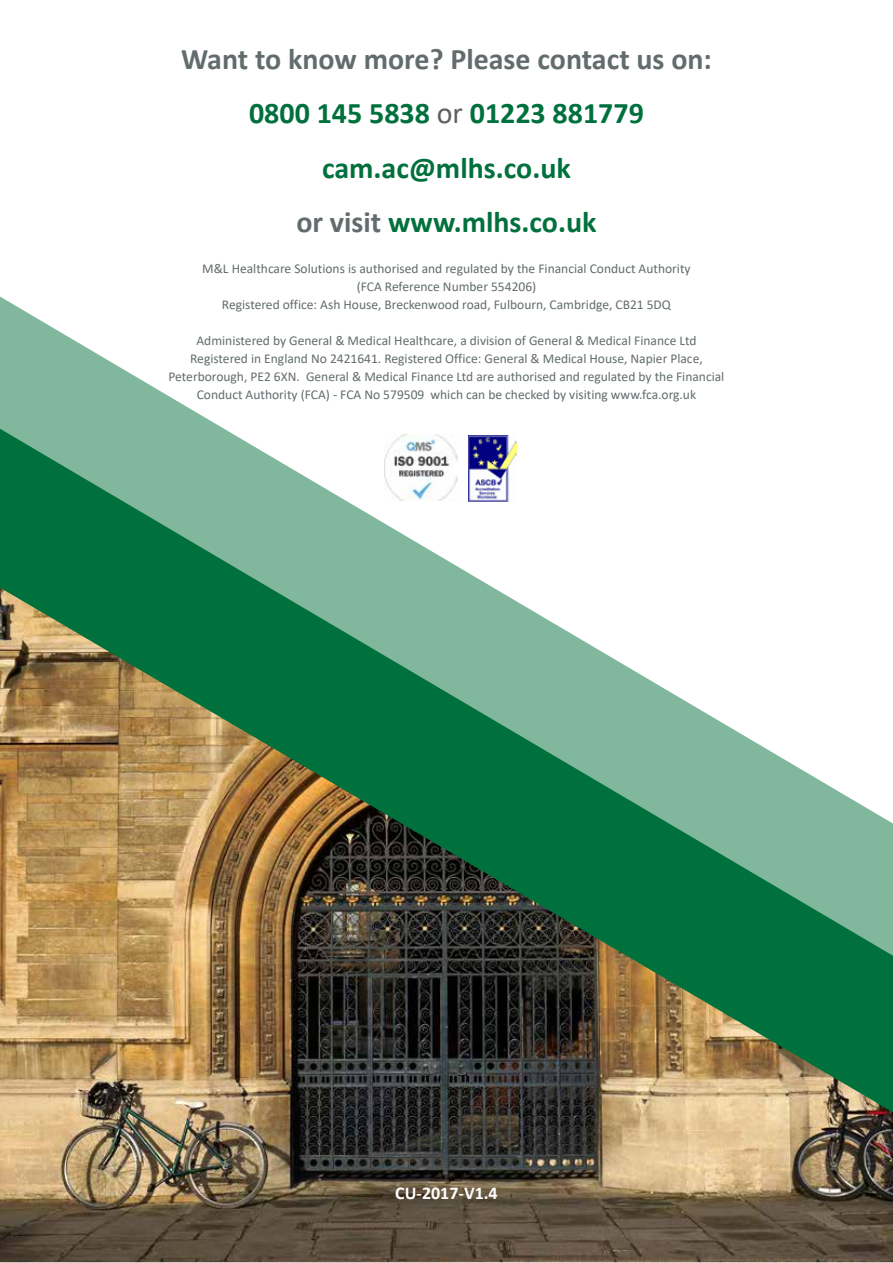
<style>
.page{position:relative;width:893px;height:1263px;background:#fff}
.page>*{position:absolute;margin:0;border:0;box-sizing:border-box;transform-origin:0 0}
.t1{font:700 30px/54.3px "Calibri";color:#00703c;text-align:center}
.t2{font:700 18px "Calibri";color:#fff}
.t3{font:13.5px/18px "Calibri";color:#636c6d;text-align:center}
.s1{color:#636c6d}
.s2{font-weight:400;color:#5e5e5e}
</style>
<div class="page">
<img style="left:0;top:1112px;width:893px;height:150px">
<svg style="left:0;top:296px;width:224px;height:133px;fill:#80b79d"></svg>
<img style="left:0;top:429px;width:893px;height:683px">
<img style="left:384px;top:435px;width:74px;height:66px">
<img style="left:469px;top:436px;width:47px;height:66px">
<h1 class="t1" style="left:181px;top:32px;width:532px"><span class="s1">Want to know more? Please contact us on:<br></span>0800 145 5838 <span class="s2">or</span> 01223 881779 cam.ac@mlhs.co.uk<br><span class="s1">or visit</span> www.mlhs.co.uk</h1>
<p class="t3" style="left:202px;top:260px;width:490px">M&amp;L Healthcare Solutions is authorised and regulated by the Financial Conduct Authority (FCA Reference Number 554206)<br>Registered office: Ash House, Breckenwood road, Fulbourn, Cambridge, CB21 5DQ</p>
<p class="t3" style="left:169px;top:332px;width:557px">Administered by General &amp; Medical Healthcare, a division of General &amp; Medical Finance Ltd Registered in England No 2421641. Registered Office: General &amp; Medical House, Napier Place, Peterborough, PE2 6XN. General &amp; Medical Finance Ltd are authorised and regulated by the Financial Conduct Authority (FCA) - FCA No 579509 which can be checked by visiting www.fca.org.uk</p>
<h2 class="t2" style="left:395px;top:1180px;width:104px">CU-2017-V1.4</h2>
</div>
